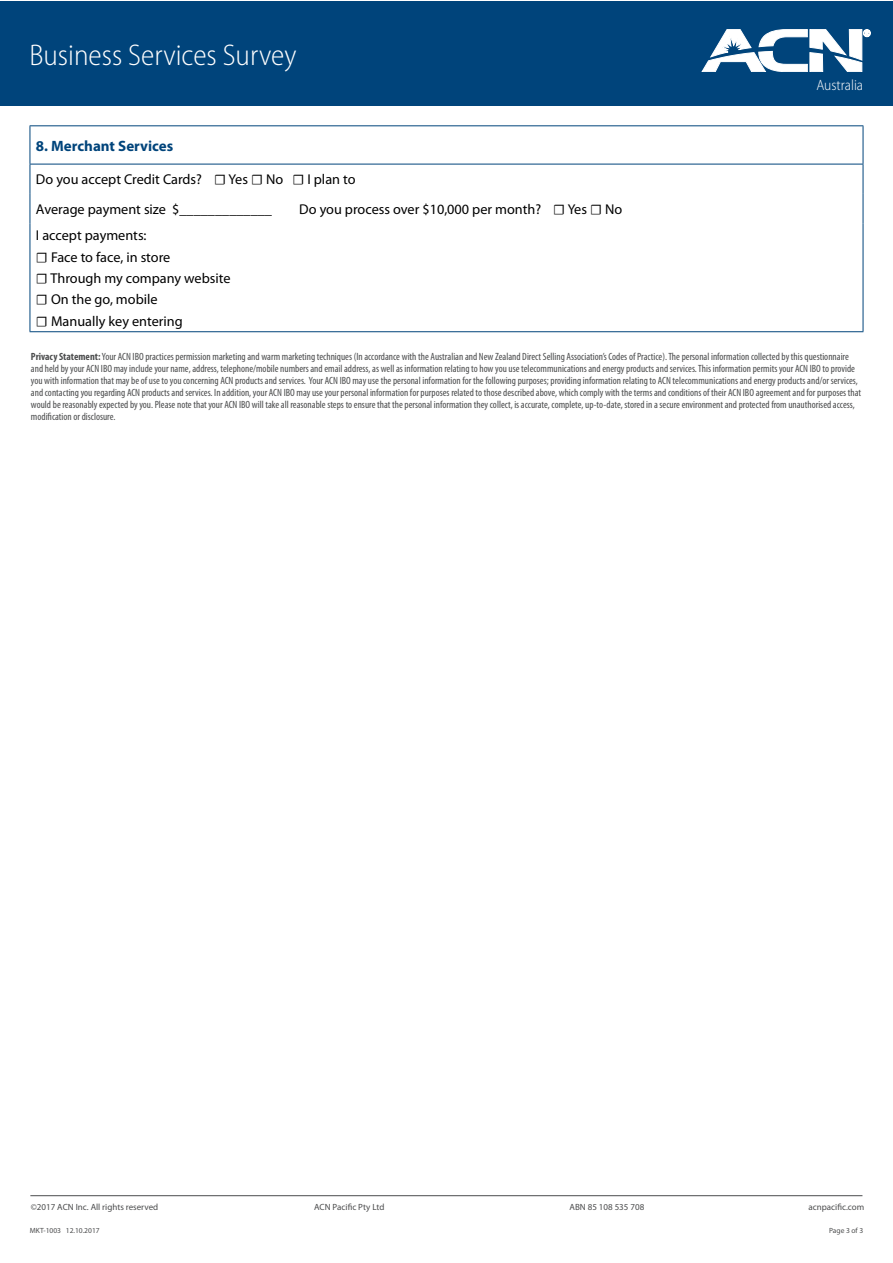
<style>
.page{position:relative;width:893px;height:1263px;background:#fff}
.page>*{position:absolute;margin:0;border:0;box-sizing:border-box;transform-origin:0 0}
.t1{font:300 semi-condensed 30px "Myriad Pro";color:#fff}
.t2{font:700 15px "Myriad Pro";color:#00447b}
.t3{font:300 semi-condensed 15px "Myriad Pro";color:#fff}
.t4{font:14.25px/21.3px "Myriad Pro";color:#000}
.t5{font:condensed 10.5px/12px "Myriad Pro";color:#4b4c4d}
.t6{font:9px "Myriad Pro";color:#4b4c4d}
.t7{font:7.5px "Myriad Pro";color:#4b4c4d}
.s1{font-family:"Minion Pro";font-weight:600;font-style:italic}
.s2{font-weight:700}
</style>
<div class="page">
<div style="left:0;top:1px;width:892px;height:105px;background:#00447b"></div>
<hr style="left:30px;top:1195px;width:832px;height:1px;background:#4b4c4d">
<svg style="left:702px;top:29px;width:169px;height:42px"></svg>
<svg style="left:31px;top:126px;width:832px;height:205px"></svg>
<hr style="left:30px;top:164px;width:1px;height:30px;background:#00447b">
<hr style="left:863px;top:164px;width:1px;height:30px;background:#00447b">
<hr style="left:30px;top:194px;width:1px;height:30px;background:#00447b">
<hr style="left:863px;top:194px;width:1px;height:30px;background:#00447b">
<hr style="left:30px;top:224px;width:1px;height:107px;background:#00447b">
<hr style="left:863px;top:224px;width:1px;height:107px;background:#00447b">
<hr style="left:30px;top:331px;width:833px;height:1px;background:#00447b">
<hr style="left:30px;top:125px;width:833px;height:1px;background:#00447b">
<hr style="left:30px;top:126px;width:1px;height:38px;background:#00447b">
<hr style="left:863px;top:126px;width:1px;height:38px;background:#00447b">
<hr style="left:30px;top:164px;width:833px;height:1px;background:#00447b">
<h1 class="t1" style="left:30px;top:38px;width:268px">Business Services Survey</h1>
<h2 class="t2" style="left:36px;top:136px;width:139px">8. Merchant Services</h2>
<h3 class="t4" style="left:36px;top:164px;width:321px;line-height:29.7px">Do you accept Credit Cards? <span class="s1">☐</span> Yes <span class="s1">☐</span> No <span class="s1">☐</span> I plan to<br>Average payment size $_____________</h3>
<h3 class="t4" style="left:299px;top:198px;width:325px">Do you process over $10,000 per month? <span class="s1">☐</span> Yes <span class="s1">☐</span> No</h3>
<h3 class="t4" style="left:36px;top:225px;width:196px">I accept payments:<br><span class="s1">☐</span> Face to face, in store<br><span class="s1">☐</span> Through my company website <span class="s1">☐</span> On the go, mobile<br><span class="s1">☐</span> Manually key entering</h3>
<h2 class="t3" style="left:816px;top:76px;width:48px">Australia</h2>
<p class="t5" style="left:31px;top:350px;width:832px"><span class="s2">Privacy Statement:</span> Your ACN IBO practices permission marketing and warm marketing techniques (In accordance with the Australian and New Zealand Direct Selling Association’s Codes of Practice). The personal information collected by this questionnaire and held by your ACN IBO may include your name, address, telephone/mobile numbers and email address, as well as information relating to how you use telecommunications and energy products and services. This information permits your ACN IBO to provide you with information that may be of use to you concerning ACN products and services. Your ACN IBO may use the personal information for the following purposes; providing information relating to ACN telecommunications and energy products and/or services, and contacting you regarding ACN products and services. In addition, your ACN IBO may use your personal information for purposes related to those described above, which comply with the terms and conditions of their ACN IBO agreement and for purposes that would be reasonably expected by you. Please note that your ACN IBO will take all reasonable steps to ensure that the personal information they collect, is accurate, complete, up-to-date, stored in a secure environment and protected from unauthorised access, modification or disclosure.</p>
<p class="t6" style="left:31px;top:1201px;width:129px">©2017 ACN Inc. All rights reserved</p>
<p class="t6" style="left:314px;top:1201px;width:72px">ACN Pacific Pty Ltd</p>
<p class="t6" style="left:570px;top:1201px;width:76px">ABN 85 108 535 708</p>
<p class="t6" style="left:808px;top:1201px;width:57px">acnpacific.com</p>
<p class="t7" style="left:30px;top:1226px;width:71px">MKT-1003 12.10.2017</p>
<p class="t7" style="left:829px;top:1226px;width:36px">Page 3 of 3</p>
</div>
